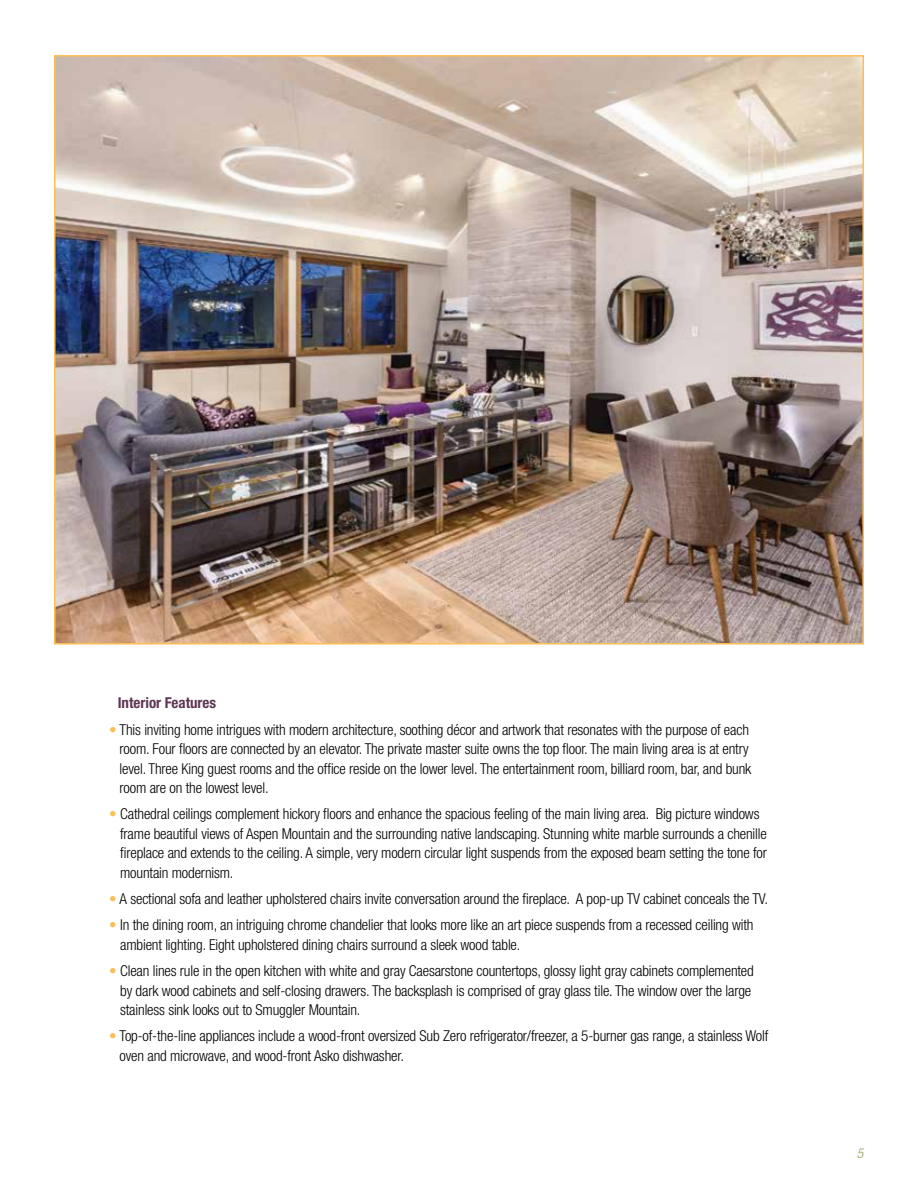
<style>
.page{position:relative;width:918px;height:1188px;background:#fff}
.page>*{position:absolute;margin:0;border:0;box-sizing:border-box;transform-origin:0 0}
.t1{font:300 condensed 15px/19.5px "Helvetica Neue";letter-spacing:-.01em;color:#000}
.t2{font:700 condensed 15px "Helvetica Neue";color:#5e3653}
.t3{font:italic 300 condensed 13.5px "Helvetica Neue";color:#949b50}
.s1{color:#fdbe56}
</style>
<div class="page">
<img style="left:57px;top:58px;width:804px;height:584px">
<p class="t2" style="left:118px;top:694px;width:100px">Interior Features</p>
<p class="t1" style="left:120px;top:719px;width:633px;text-indent:-11px"><span class="s1">•</span> This inviting home intrigues with modern architecture, soothing décor and artwork that resonates with the purpose of each room. Four floors are connected by an elevator. The private master suite owns the top floor. The main living area is at entry level. Three King guest rooms and the office reside on the lower level. The entertainment room, billiard room, bar, and bunk room are on the lowest level.</p>
<p class="t1" style="left:120px;top:804px;width:648px;text-indent:-11px"><span class="s1">•</span> Cathedral ceilings complement hickory floors and enhance the spacious feeling of the main living area. Big picture windows frame beautiful views of Aspen Mountain and the surrounding native landscaping. Stunning white marble surrounds a chenille fireplace and extends to the ceiling. A simple, very modern circular light suspends from the exposed beam setting the tone for mountain modernism.</p>
<p class="t1" style="left:109px;top:889px;width:660px"><span class="s1">•</span> A sectional sofa and leather upholstered chairs invite conversation around the fireplace. A pop-up TV cabinet conceals the TV.</p>
<p class="t1" style="left:120px;top:915px;width:635px;text-indent:-11px"><span class="s1">•</span> In the dining room, an intriguing chrome chandelier that looks more like an art piece suspends from a recessed ceiling with ambient lighting. Eight upholstered dining chairs surround a sleek wood table.</p>
<p class="t1" style="left:120px;top:961px;width:635px;text-indent:-11px"><span class="s1">•</span> Clean lines rule in the open kitchen with white and gray Caesarstone countertops, glossy light gray cabinets complemented by dark wood cabinets and self-closing drawers. The backsplash is comprised of gray glass tile. The window over the large stainless sink looks out to Smuggler Mountain.</p>
<p class="t1" style="left:120px;top:1026px;width:650px;text-indent:-11px"><span class="s1">•</span> Top-of-the-line appliances include a wood-front oversized Sub Zero refrigerator/freezer, a 5-burner gas range, a stainless Wolf oven and microwave, and wood-front Asko dishwasher.</p>
<p class="t3" style="left:857px;top:1146px;width:8px">5</p>
</div>
